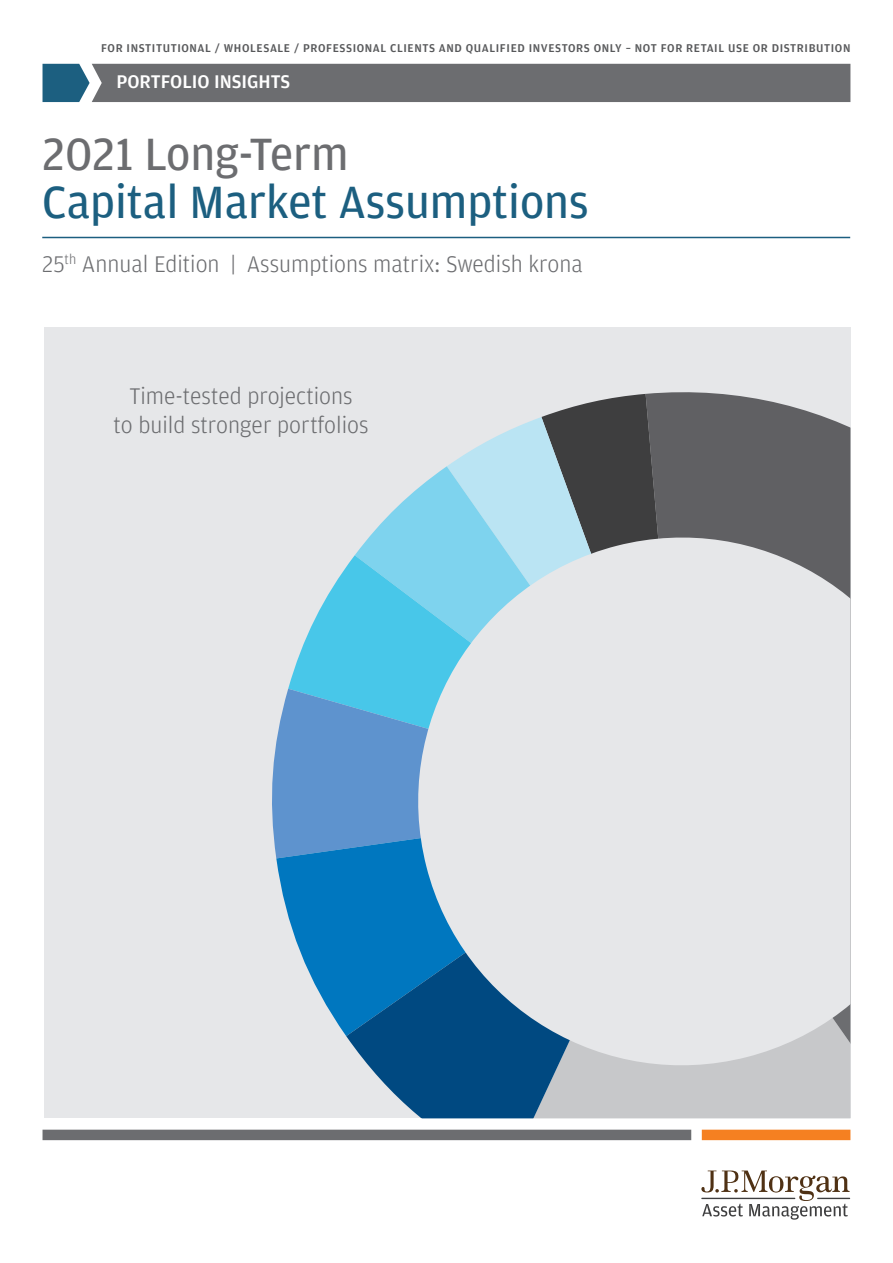
<style>
.page{position:relative;width:893px;height:1263px;background:#fff}
.page>*{position:absolute;margin:0;border:0;box-sizing:border-box;transform-origin:0 0}
.t1{font:48px "Amplitude";color:#1c5f80}
.t2{font:48px "Amplitude";color:#6c6d70}
.t3{font:300 24px/28.5px "Amplitude";color:#6c6d70;text-align:center}
.t4{font:500 19.5px "Amplitude";color:#fff}
.t5{font:500 12px "Amplitude";letter-spacing:.05em;color:#57585a}
</style>
<div class="page">
<hr style="left:42px;top:237px;width:808px;height:1px;background:#1c5f80">
<div style="left:44px;top:327px;width:806px;height:791px;background:#e6e7e9"></div>
<svg style="left:781px;top:404px;width:69px;height:28px;fill:#606063"></svg>
<svg style="left:620px;top:392px;width:161px;height:40px"></svg>
<svg style="left:506px;top:397px;width:262px;height:35px;fill:#606063"></svg>
<svg style="left:288px;top:623px;width:25px;height:65px;fill:#48c7e9"></svg>
<svg style="left:272px;top:704px;width:41px;height:276px;fill:#5e93ce"></svg>
<svg style="left:313px;top:432px;width:537px;height:686px"></svg>
<div style="left:43px;top:64px;width:807px;height:38px;background:#6c6d70"></div>
<div style="left:43px;top:1130px;width:648px;height:10px;background:#6c6d70"></div>
<div style="left:702px;top:1130px;width:148px;height:10px;background:#f58021"></div>
<hr style="left:817px;top:1198px;width:33px;height:1px;background:#3e3e3f">
<svg style="left:701px;top:1170px;width:148px;height:50px"></svg>
<p class="t5" style="left:101px;top:41px;width:751px">FOR INSTITUTIONAL / WHOLESALE / PROFESSIONAL CLIENTS AND QUALIFIED INVESTORS ONLY – NOT FOR RETAIL USE OR DISTRIBUTION</p>
<h3 class="t4" style="left:116px;top:69px;width:176px">PORTFOLIO INSIGHTS</h3>
<h1 class="t2" style="left:42px;top:124px;width:308px">2021 Long-Term</h1>
<h1 class="t1" style="left:42px;top:172px;width:548px">Capital Market Assumptions</h1>
<h2 class="t3" style="left:42px;top:249px;width:542px">25<sup>th</sup> Annual Edition | Assumptions matrix: Swedish krona</h2>
<h2 class="t3" style="left:113px;top:381px;width:257px">Time-tested projections<br>to build stronger portfolios</h2>
</div>
